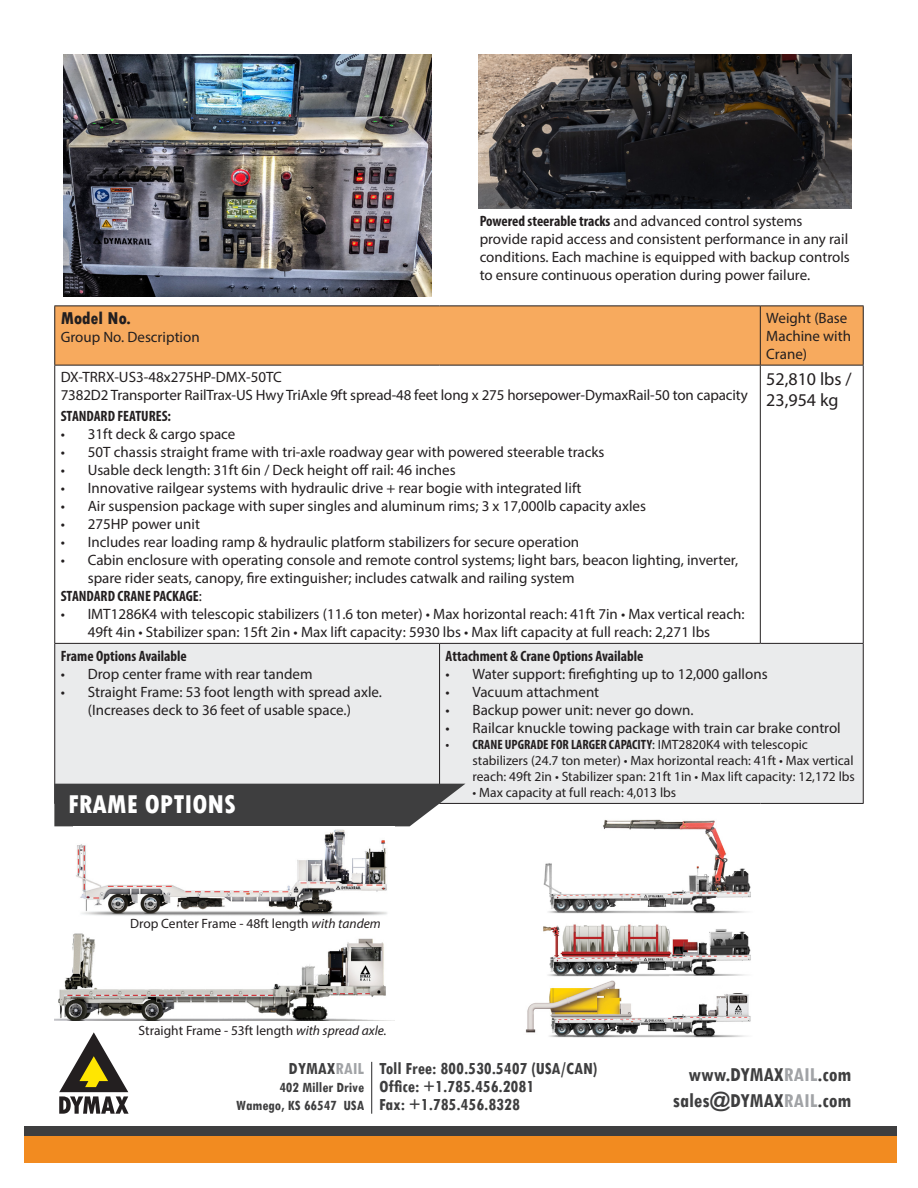
<style>
.page{position:relative;width:918px;height:1188px;background:#fff}
.page>*{position:absolute;margin:0;border:0;box-sizing:border-box;transform-origin:0 0}
.t1{font:800 condensed 27px "Tw Cen";color:#fff}
.t2{font:700 condensed 21px "Tw Cen";color:#3e3e3f}
.t3{font:700 condensed 18px "Tw Cen";color:#3e3e3f}
.t4{font:18px/21.6px "Myriad Pro";color:#231f20}
.t5{font:800 condensed 18px "Tw Cen";color:#231f20}
.t6{font:15px/18px "Myriad Pro";color:#231f20}
.t7{font:700 condensed 15px "Myriad Pro";color:#231f20}
.t8{font:700 condensed 15px "Tw Cen";color:#3e3e3f}
.t9{font:13.5px/16.2px "Myriad Pro";color:#231f20}
.s1{font-weight:700;font-stretch:condensed}
.s2{font-weight:400;font-stretch:normal}
.s3{font-style:italic}
.s4{color:#a1a3a6}
</style>
<div class="page">
<div style="left:24px;top:1126px;width:872px;height:36px;background:#3e3e3f"></div>
<div style="left:24px;top:1136px;width:872px;height:26px;background:#f28b20"></div>
<svg style="left:59px;top:1032px;width:70px;height:82px"></svg>
<hr style="left:371px;top:1062px;width:1px;height:52px;background:#3e3e3f">
<div style="left:55px;top:307px;width:808px;height:58px;background:#f7aa5e"></div>
<div style="left:55px;top:644px;width:808px;height:159px;background:#eaebec"></div>
<hr style="left:54px;top:306px;width:386px;height:1px;background:#231f20">
<hr style="left:54px;top:306px;width:1px;height:59px;background:#231f20">
<hr style="left:440px;top:306px;width:320px;height:1px;background:#231f20">
<hr style="left:760px;top:306px;width:104px;height:1px;background:#231f20">
<hr style="left:760px;top:306px;width:1px;height:59px;background:#231f20">
<hr style="left:863px;top:306px;width:1px;height:59px;background:#231f20">
<hr style="left:54px;top:365px;width:386px;height:1px;background:#231f20">
<hr style="left:54px;top:366px;width:1px;height:277px;background:#231f20">
<hr style="left:440px;top:365px;width:320px;height:1px;background:#231f20">
<hr style="left:760px;top:365px;width:104px;height:1px;background:#231f20">
<hr style="left:760px;top:366px;width:1px;height:277px;background:#231f20">
<hr style="left:863px;top:366px;width:1px;height:277px;background:#231f20">
<hr style="left:54px;top:643px;width:386px;height:1px;background:#231f20">
<hr style="left:54px;top:644px;width:1px;height:159px;background:#231f20">
<hr style="left:440px;top:643px;width:320px;height:1px;background:#231f20">
<hr style="left:439px;top:644px;width:1px;height:159px;background:#231f20">
<hr style="left:760px;top:643px;width:104px;height:1px;background:#231f20">
<hr style="left:863px;top:644px;width:1px;height:159px;background:#231f20">
<hr style="left:440px;top:803px;width:320px;height:1px;background:#231f20">
<hr style="left:760px;top:803px;width:104px;height:1px;background:#231f20">
<img style="left:63px;top:54px;width:368px;height:243px">
<img style="left:479px;top:54px;width:372px;height:155px">
<svg style="left:54px;top:784px;width:411px;height:42px;background:#4a4a4b"></svg>
<img style="left:525px;top:819px;width:226px;height:219px">
<img style="left:76px;top:829px;width:311px;height:87px">
<img style="left:54px;top:933px;width:340px;height:88px">
<p class="t5" style="left:61px;top:308px;width:72px">Model No.</p>
<p class="t6" style="left:61px;top:328px;width:140px">Group No. Description</p>
<p class="t6" style="left:480px;top:212px;width:372px"><span class="s1">Powered steerable tracks</span> and advanced control systems provide rapid access and consistent performance in any rail conditions. Each machine is equipped with backup controls to ensure continuous operation during power failure.</p>
<p class="t6" style="left:766px;top:309px;width:86px">Weight (Base<br>Machine with<br>Crane)</p>
<p class="t6" style="left:61px;top:368px;width:223px">DX-TRRX-US3-48x275HP-DMX-50TC</p>
<p class="t6" style="left:61px;top:386px;width:689px">7382D2 Transporter RailTrax-US Hwy TriAxle 9ft spread-48 feet long x 275 horsepower-DymaxRail-50 ton capacity</p>
<p class="t7" style="left:61px;top:407px;width:112px">STANDARD FEATURES:</p>
<p class="t6" style="left:61px;top:425px;width:176px">• 31ft deck &amp; cargo space</p>
<p class="t6" style="left:61px;top:443px;width:545px">• 50T chassis straight frame with tri-axle roadway gear with powered steerable tracks</p>
<p class="t6" style="left:61px;top:461px;width:397px">• Usable deck length: 31ft 6in / Deck height off rail: 46 inches</p>
<p class="t6" style="left:61px;top:479px;width:522px">• Innovative railgear systems with hydraulic drive + rear bogie with integrated lift</p>
<p class="t6" style="left:61px;top:497px;width:587px">• Air suspension package with super singles and aluminum rims; 3 x 17,000lb capacity axles</p>
<p class="t6" style="left:61px;top:515px;width:141px">• 275HP power unit</p>
<p class="t6" style="left:61px;top:533px;width:520px">• Includes rear loading ramp &amp; hydraulic platform stabilizers for secure operation</p>
<p class="t6" style="left:88px;top:551px;width:652px;text-indent:-27px">• Cabin enclosure with operating console and remote control systems; light bars, beacon lighting, inverter, spare rider seats, canopy, fire extinguisher; includes catwalk and railing system</p>
<p class="t7" style="left:61px;top:587px;width:143px">STANDARD CRANE PACKAGE<span class="s2">:</span></p>
<p class="t6" style="left:61px;top:605px;width:685px;text-align:center">• IMT1286K4 with telescopic stabilizers (11.6 ton meter) • Max horizontal reach: 41ft 7in • Max vertical reach:<br>49ft 4in • Stabilizer span: 15ft 2in • Max lift capacity: 5930 lbs • Max lift capacity at full reach: 2,271 lbs</p>
<p class="t4" style="left:766px;top:368px;width:87px">52,810 lbs /<br>23,954 kg</p>
<p class="t7" style="left:61px;top:646px;width:128px">Frame Options Available</p>
<p class="t6" style="left:61px;top:664px;width:253px">• Drop center frame with rear tandem</p>
<p class="t6" style="left:61px;top:682px;width:323px;text-align:center">• Straight Frame: 53 foot length with spread axle. (Increases deck to 36 feet of usable space.)</p>
<p class="t1" style="left:68px;top:789px;width:170px">FRAME OPTIONS</p>
<p class="t9" style="left:130px;top:916px;width:252px">Drop Center Frame - 48ft length <span class="s3">with tandem</span></p>
<p class="t9" style="left:139px;top:1022px;width:249px">Straight Frame - 53ft length <span class="s3">with spread axle.</span></p>
<p class="t7" style="left:446px;top:646px;width:200px">Attachment &amp; Crane Options Available</p>
<p class="t6" style="left:446px;top:664px;width:324px">• Water support: firefighting up to 12,000 gallons</p>
<p class="t6" style="left:446px;top:682px;width:155px">• Vacuum attachment</p>
<p class="t6" style="left:446px;top:700px;width:250px">• Backup power unit: never go down.</p>
<p class="t6" style="left:446px;top:718px;width:397px">• Railcar knuckle towing package with train car brake control</p>
<p class="t9" style="left:473px;top:736px;width:384px;text-indent:-27px"><span class="s1">• CRANE UPGRADE FOR LARGER CAPACITY</span>: IMT2820K4 with telescopic stabilizers (24.7 ton meter) • Max horizontal reach: 41ft • Max vertical reach: 49ft 2in • Stabilizer span: 21ft 1in • Max lift capacity: 12,172 lbs</p>
<p class="t9" style="left:473px;top:785px;width:205px">• Max capacity at full reach: 4,013 lbs</p>
<p class="t3" style="left:289px;top:1057px;width:77px">DYMAX<span class="s4">RAIL</span></p>
<p class="t8" style="left:279px;top:1078px;width:86px">402 Miller Drive</p>
<p class="t8" style="left:236px;top:1096px;width:129px">Wamego, KS 66547 USA</p>
<p class="t3" style="left:379px;top:1057px;width:220px">Toll Free: 800.530.5407 (USA/CAN)</p>
<p class="t3" style="left:379px;top:1075px;width:157px">Office: +1.785.456.2081</p>
<p class="t3" style="left:379px;top:1093px;width:142px">Fax: +1.785.456.8328</p>
<p class="t2" style="left:689px;top:1062px;width:164px">www.DYMAX<span class="s4">RAIL</span>.com</p>
<p class="t2" style="left:673px;top:1087px;width:180px">sales@DYMAX<span class="s4">RAIL</span>.com</p>
</div>
